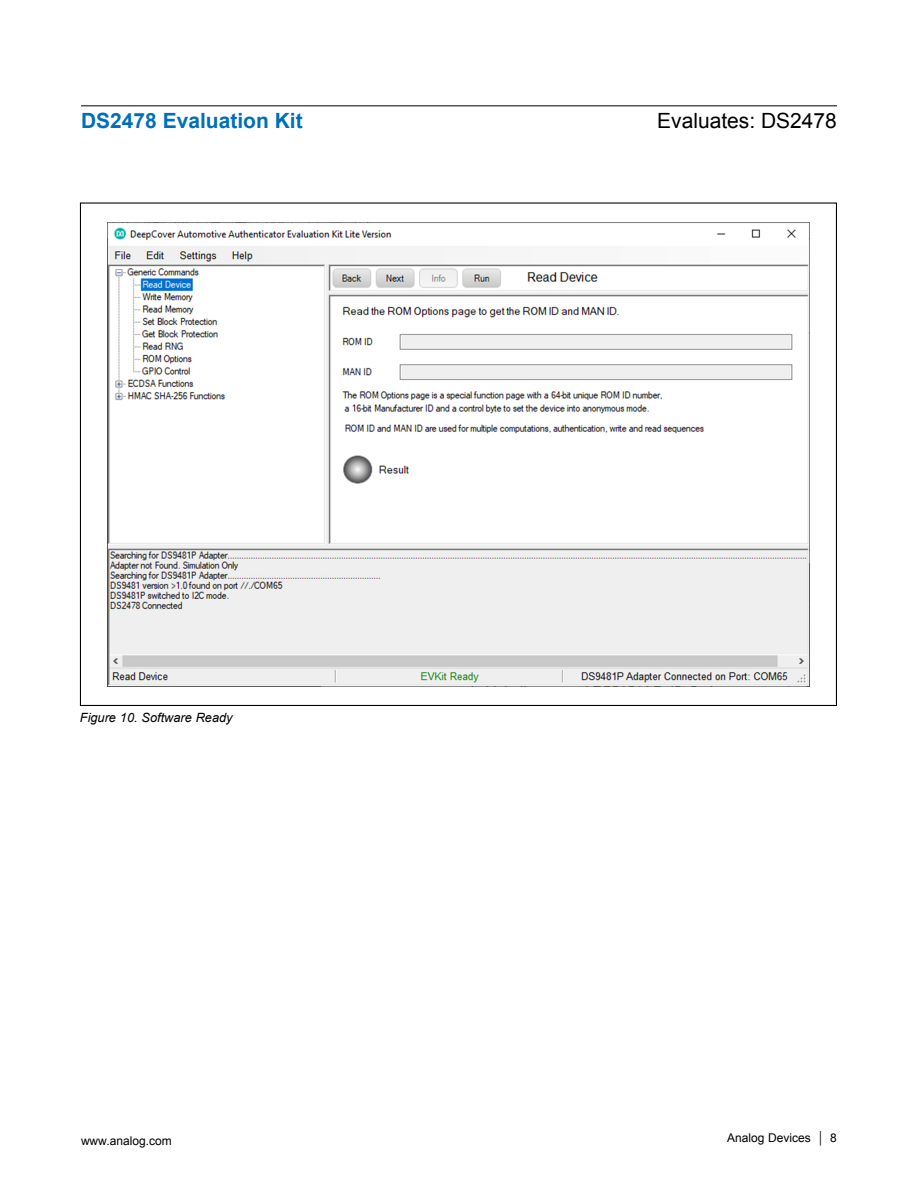
<style>
.page{position:relative;width:918px;height:1188px;background:#fff}
.page>*{position:absolute;margin:0;border:0;box-sizing:border-box;transform-origin:0 0}
.t1{font:700 21px "Arial";color:#006fb9}
.t2{font:21px "Arial";color:#000}
.t3{font:italic 12.75px "Arial";color:#000}
.t4{font:12px "Arial";color:#000}
</style>
<div class="page">
<hr style="left:81px;top:105px;width:756px;height:1px;background:#000">
<img style="left:108px;top:222px;width:701px;height:464px">
<h1 class="t1" style="left:81px;top:107px;width:223px">DS2478 Evaluation Kit</h1>
<h1 class="t2" style="left:657px;top:107px;width:181px">Evaluates: DS2478</h1>
<p class="t3" style="left:80px;top:709px;width:154px">Figure 10. Software Ready</p>
<p class="t4" style="left:81px;top:1133px;width:92px">www.analog.com</p>
<p class="t4" style="left:727px;top:1130px;width:111px">Analog Devices │ 8</p>
</div>
